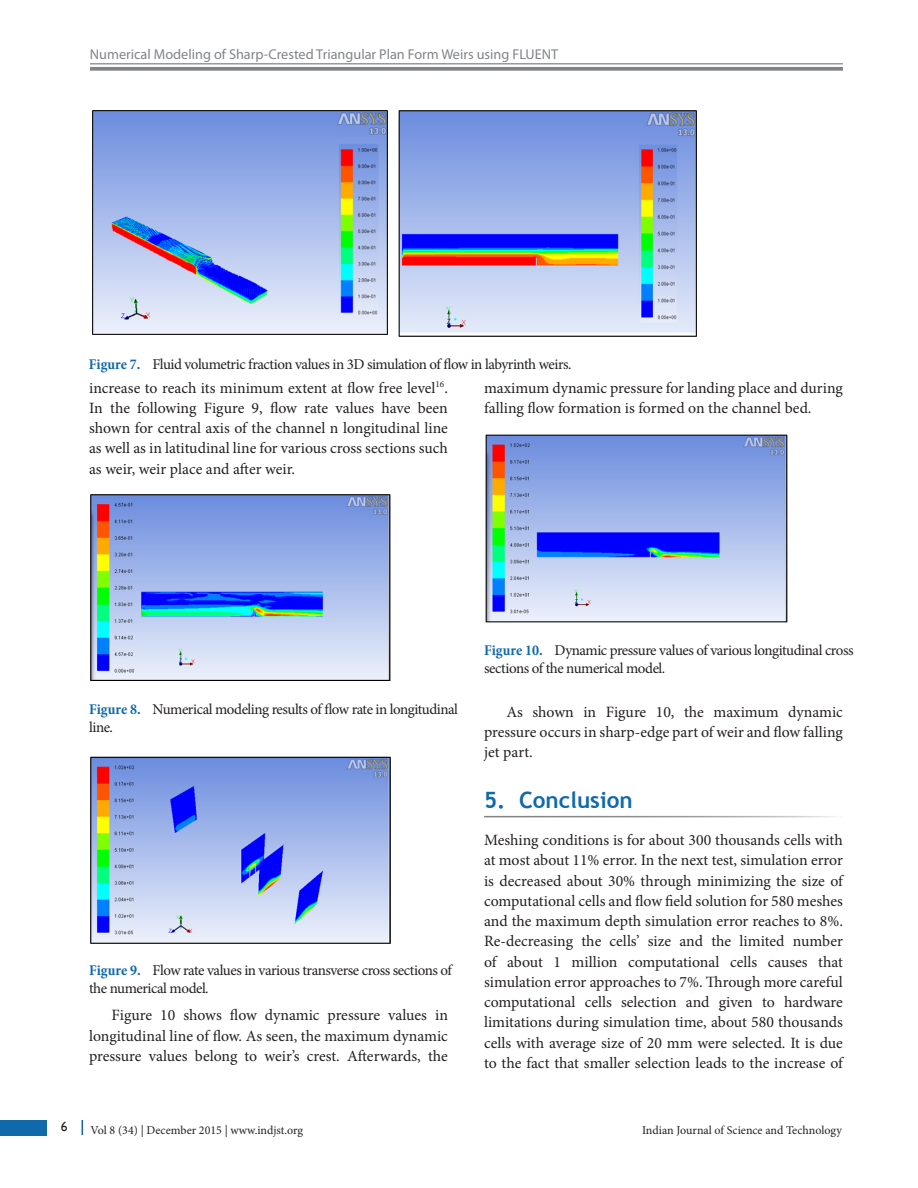
<style>
.page{position:relative;width:918px;height:1188px;background:#fff}
.page>*{position:absolute;margin:0;border:0;box-sizing:border-box;transform-origin:0 0}
.Body_Head{font:700 22.5px "Trebuchet MS";color:#0f69ab}
.Body_Text_Ind_L{font:15.75px/20.2px "Minion Pro";color:#231f20;text-align:justify}
.Body_Text_Ind_F{font:15.75px/20.2px "Minion Pro";letter-spacing:-.005em;color:#231f20;text-align:justify}
.t1{font:15px/18px "Minion Pro";letter-spacing:-.03em;color:#231f20}
.t2{font:14.25px "Myriad Pro";color:#818487}
.t3{font:13.5px "Gill Sans";color:#231f20}
.t4{font:12px "Minion Pro";color:#231f20}
.s1{font-weight:700;font-stretch:condensed;color:#0f69ab}
</style>
<div class="page">
<div style="left:0;top:1120px;width:47px;height:15px;background:#0f69ab"></div>
<svg style="left:82px;top:1120px;width:1px;height:15px"></svg>
<hr style="left:90px;top:63px;width:753px;height:1px;background:#818487">
<svg style="left:90px;top:67px;width:753px;height:4px;background:#8a8d90"></svg>
<img style="left:90px;top:494px;width:301px;height:187px">
<img style="left:90px;top:756px;width:301px;height:188px">
<img style="left:485px;top:434px;width:303px;height:189px">
<img style="left:92px;top:110px;width:296px;height:225px">
<img style="left:398px;top:110px;width:299px;height:227px">
<p class="t2" style="left:90px;top:46px;width:470px">Numerical Modeling of Sharp-Crested Triangular Plan Form Weirs using FLUENT</p>
<p class="t1" style="left:89px;top:355px;width:484px"><span class="s1">Figure 7.</span> Fluid volumetric fraction values in 3D simulation of flow in labyrinth weirs.</p>
<p class="Body_Text_Ind_F" style="left:89px;top:378px;width:360px">increase to reach its minimum extent at flow free level<sup>16</sup>.<br>In the following Figure 9, flow rate values have been shown for central axis of the channel n longitudinal line as well as in latitudinal line for various cross sections such as weir, weir place and after weir.</p>
<p class="Body_Text_Ind_F" style="left:484px;top:378px;width:360px">maximum dynamic pressure for landing place and during falling flow formation is formed on the channel bed.</p>
<p class="t1" style="left:89px;top:700px;width:370px"><span class="s1">Figure 8.</span> Numerical modeling results of flow rate in longitudinal line.</p>
<p class="t1" style="left:89px;top:961px;width:364px"><span class="s1">Figure 9.</span> Flow rate values in various transverse cross sections of the numerical model.</p>
<p class="Body_Text_Ind_F" style="left:89px;top:1005px;width:360px;text-indent:23px">Figure 10 shows flow dynamic pressure values in longitudinal line of flow. As seen, the maximum dynamic pressure values belong to weir’s crest. Afterwards, the</p>
<p class="t1" style="left:484px;top:641px;width:371px"><span class="s1">Figure 10.</span> Dynamic pressure values of various longitudinal cross sections of the numerical model.</p>
<p class="Body_Text_Ind_L" style="left:484px;top:702px;width:360px;text-indent:23px">As shown in Figure 10, the maximum dynamic pressure occurs in sharp-edge part of weir and flow falling jet part.</p>
<p class="Body_Head" style="left:484px;top:786px;width:150px">5. Conclusion</p>
<p class="Body_Text_Ind_L" style="left:484px;top:830px;width:360px">Meshing conditions is for about 300 thousands cells with at most about 11% error. In the next test, simulation error is decreased about 30% through minimizing the size of computational cells and flow field solution for 580 meshes and the maximum depth simulation error reaches to 8%.<br>Re-decreasing the cells’ size and the limited number of about 1 million computational cells causes that simulation error approaches to 7%. Through more careful computational cells selection and given to hardware limitations during simulation time, about 580 thousands cells with average size of 20 mm were selected. It is due to the fact that smaller selection leads to the increase of</p>
<p class="t3" style="left:61px;top:1119px;width:8px">6</p>
<p class="t4" style="left:91px;top:1122px;width:214px">Vol 8 (34) | December 2015 | www.indjst.org</p>
<p class="t4" style="left:642px;top:1122px;width:201px">Indian Journal of Science and Technology</p>
</div>
